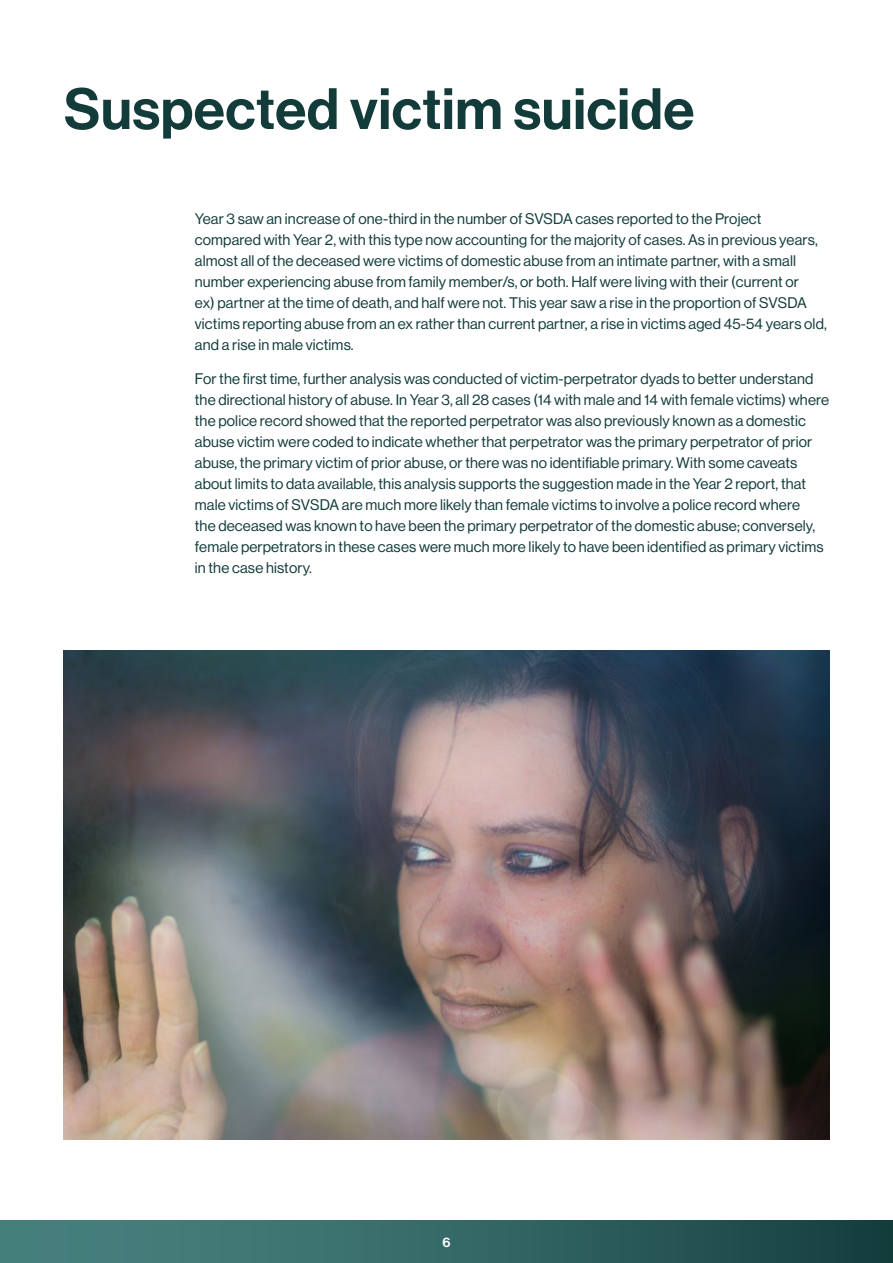
<style>
.page{position:relative;width:893px;height:1263px;background:#fff}
.page>*{position:absolute;margin:0;border:0;box-sizing:border-box;transform-origin:0 0}
.t1{font:57px "N Haas Grotesk DS Pro 65 Md";letter-spacing:.01em;color:#123b3a}
.t2{font:15px/21px "N Haas Grotesk DS Pro 55 Rg";letter-spacing:.01em;color:#123b3a}
.t3{font:13.5px "N Haas Grotesk DS Pro 65 Md";color:#fff}
</style>
<div class="page">
<div style="left:0;top:1221px;width:893px;height:42px;background:linear-gradient(to right,#4d8886,#184342)"></div>
<img style="left:64px;top:651px;width:765px;height:489px">
<p class="t1" style="left:64px;top:76px;width:632px">Suspected victim suicide</p>
<p class="t2" style="left:195px;top:209px;width:633px">Year 3 saw an increase of one-third in the number of SVSDA cases reported to the Project compared with Year 2, with this type now accounting for the majority of cases. As in previous years, almost all of the deceased were victims of domestic abuse from an intimate partner, with a small number experiencing abuse from family member/s, or both. Half were living with their (current or<br>ex) partner at the time of death, and half were not. This year saw a rise in the proportion of SVSDA victims reporting abuse from an ex rather than current partner, a rise in victims aged 45-54 years old, and a rise in male victims.</p>
<p class="t2" style="left:195px;top:368px;width:636px">For the first time, further analysis was conducted of victim-perpetrator dyads to better understand the directional history of abuse. In Year 3, all 28 cases (14 with male and 14 with female victims) where the police record showed that the reported perpetrator was also previously known as a domestic abuse victim were coded to indicate whether that perpetrator was the primary perpetrator of prior abuse, the primary victim of prior abuse, or there was no identifiable primary. With some caveats about limits to data available, this analysis supports the suggestion made in the Year 2 report, that male victims of SVSDA are much more likely than female victims to involve a police record where<br>the deceased was known to have been the primary perpetrator of the domestic abuse; conversely, female perpetrators in these cases were much more likely to have been identified as primary victims in the case history.</p>
<p class="t3" style="left:442px;top:1234px;width:10px">6</p>
</div>
